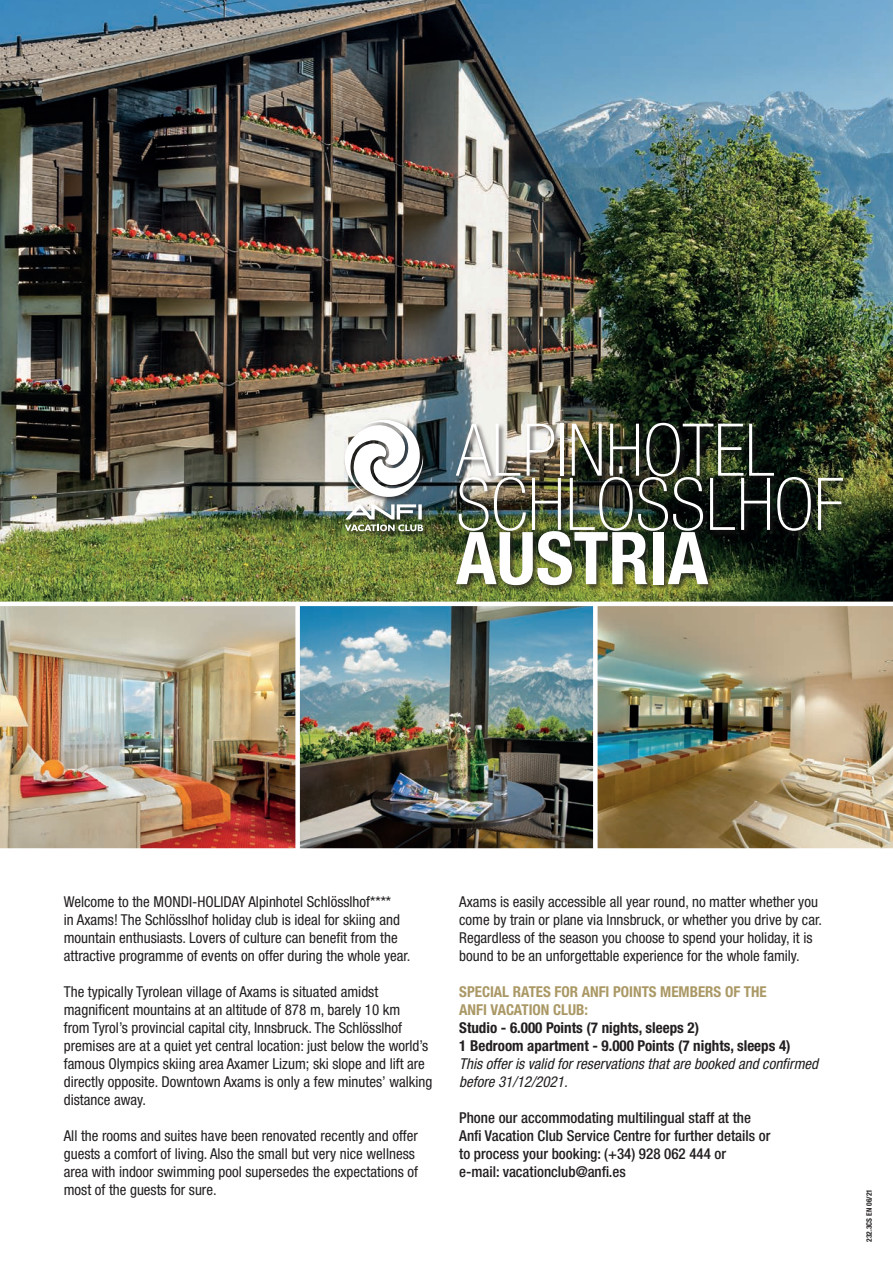
<style>
.page{position:relative;width:893px;height:1263px;background:#fff}
.page>*{position:absolute;margin:0;border:0;box-sizing:border-box;transform-origin:0 0}
.t1{font:100 condensed 72.9px/54.2px "Helvetica Neue LT Std";color:#fff}
.t2{font:700 condensed 72.9px "Helvetica Neue LT Std";color:#fff}
.t3{font:condensed 15px/18px "Helvetica Neue LT Std";color:#231f20}
.t4{font:500 condensed 15px "Helvetica Neue LT Std";color:#231f20}
.t5{font:700 condensed 15px "Helvetica Neue LT Std";color:#231f20}
.t6{font:italic condensed 15px/18px "Helvetica Neue LT Std";color:#231f20}
.t7{font:700 condensed 15px "Helvetica Neue LT Std";color:#aa9865}
.t8{font:700 condensed 7.5px "Helvetica Neue LT Std";color:#231f20}
</style>
<div class="page">
<img style="left:0;top:0;width:893px;height:848px">
<div style="left:343px;top:418px;width:88px;height:121px;background:#231f20;opacity:.75"></div>
<svg style="left:345px;top:418px;width:78px;height:80px"></svg>
<img style="left:345px;top:504px;width:78px;height:27px">
<div style="left:454px;top:421px;width:397px;height:172px;background:#231f20;opacity:.75"></div>
<hr style="left:0;top:602px;width:893px;height:4px;background:#fff">
<div style="left:295px;top:604px;width:5px;height:246px;background:#fff"></div>
<div style="left:593px;top:604px;width:5px;height:246px;background:#fff"></div>
<p class="t1" style="left:456px;top:422px;width:389px">ALPINHOTEL<br>SCHLÖSSLHOF</p>
<p class="t2" style="left:456px;top:514px;width:254px">AUSTRIA</p>
<p class="t3" style="left:64px;top:892px;width:348px">Welcome to the MONDI-HOLIDAY Alpinhotel Schlösslhof****<br>in Axams! The Schlösslhof holiday club is ideal for skiing and mountain enthusiasts. Lovers of culture can benefit from the attractive programme of events on offer during the whole year.</p>
<p class="t3" style="left:64px;top:982px;width:370px">The typically Tyrolean village of Axams is situated amidst magnificent mountains at an altitude of 878 m, barely 10 km<br>from Tyrol’s provincial capital city, Innsbruck. The Schlösslhof premises are at a quiet yet central location: just below the world’s famous Olympics skiing area Axamer Lizum; ski slope and lift are directly opposite. Downtown Axams is only a few minutes’ walking distance away.</p>
<p class="t3" style="left:64px;top:1126px;width:356px">All the rooms and suites have been renovated recently and offer guests a comfort of living. Also the small but very nice wellness area with indoor swimming pool supersedes the expectations of most of the guests for sure.</p>
<p class="t3" style="left:459px;top:892px;width:364px">Axams is easily accessible all year round, no matter whether you come by train or plane via Innsbruck, or whether you drive by car.<br>Regardless of the season you choose to spend your holiday, it is bound to be an unforgettable experience for the whole family.</p>
<p class="t7" style="left:459px;top:982px;width:309px">SPECIAL RATES FOR ANFI POINTS MEMBERS OF THE</p>
<p class="t7" style="left:459px;top:1000px;width:130px">ANFI VACATION CLUB:</p>
<p class="t5" style="left:459px;top:1018px;width:241px">Studio - 6.000 Points (7 nights, sleeps 2)</p>
<p class="t5" style="left:459px;top:1036px;width:333px">1 Bedroom apartment - 9.000 Points (7 nights, sleeps 4)</p>
<p class="t6" style="left:459px;top:1055px;width:360px">This offer is valid for reservations that are booked and confirmed before 31/12/2021.</p>
<p class="t4" style="left:459px;top:1109px;width:293px">Phone our accommodating multilingual staff at the</p>
<p class="t4" style="left:459px;top:1127px;width:313px">Anfi Vacation Club Service Centre for further details or</p>
<p class="t4" style="left:459px;top:1145px;width:268px">to process your booking: (+34) 928 062 444 or</p>
<p class="t4" style="left:459px;top:1163px;width:168px">e-mail: vacationclub@anfi.es</p>
<p class="t8" style="left:864px;top:1242px;width:54px;rotate:-90deg">232.3CS EN 06/21</p>
</div>
